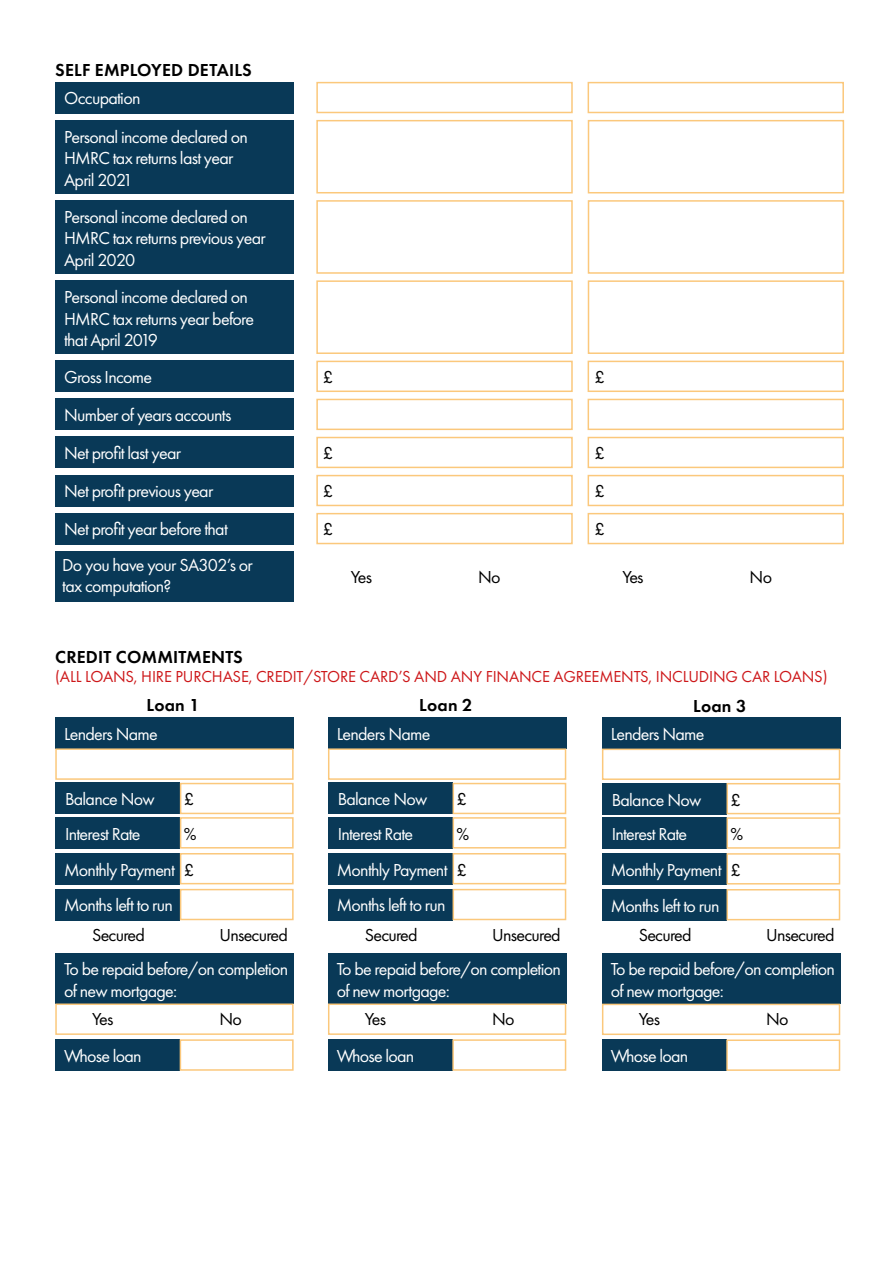
<style>
.page{position:relative;width:893px;height:1263px;background:#fff}
.page>*{position:absolute;margin:0;border:0;box-sizing:border-box;transform-origin:0 0}
.t1{font:18px/21.6px "Futura PT";letter-spacing:-.04em;color:#fff}
.t2{font:18px "Futura PT";letter-spacing:-.04em;color:#000}
.t3{font:600 18px "Futura PT";letter-spacing:.01em;color:#000}
.t4{font:16.5px "Futura PT";letter-spacing:-.01em;color:#cd1719}
.s1{color:#000}
</style>
<div class="page">
<div style="left:55px;top:82px;width:239px;height:31px;background:#093957"></div>
<div style="left:316px;top:82px;width:257px;height:31px;border:2px solid #fbc87c"></div>
<div style="left:588px;top:82px;width:256px;height:31px;border:2px solid #fbc87c"></div>
<div style="left:316px;top:120px;width:257px;height:73px;border:2px solid #fbc87c"></div>
<div style="left:588px;top:120px;width:256px;height:73px;border:2px solid #fbc87c"></div>
<div style="left:55px;top:120px;width:239px;height:73px;background:#093957"></div>
<div style="left:316px;top:200px;width:257px;height:74px;border:2px solid #fbc87c"></div>
<div style="left:588px;top:200px;width:256px;height:74px;border:2px solid #fbc87c"></div>
<div style="left:55px;top:200px;width:239px;height:74px;background:#093957"></div>
<div style="left:316px;top:280px;width:257px;height:74px;border:2px solid #fbc87c"></div>
<div style="left:588px;top:280px;width:256px;height:74px;border:2px solid #fbc87c"></div>
<div style="left:55px;top:280px;width:239px;height:74px;background:#093957"></div>
<div style="left:55px;top:361px;width:239px;height:31px;background:#093957"></div>
<div style="left:316px;top:361px;width:257px;height:31px;border:2px solid #fbc87c"></div>
<div style="left:588px;top:361px;width:256px;height:31px;border:2px solid #fbc87c"></div>
<div style="left:55px;top:399px;width:239px;height:31px;background:#093957"></div>
<div style="left:316px;top:399px;width:257px;height:31px;border:2px solid #fbc87c"></div>
<div style="left:588px;top:399px;width:256px;height:31px;border:2px solid #fbc87c"></div>
<div style="left:55px;top:437px;width:239px;height:31px;background:#093957"></div>
<div style="left:316px;top:437px;width:257px;height:31px;border:2px solid #fbc87c"></div>
<div style="left:588px;top:437px;width:256px;height:31px;border:2px solid #fbc87c"></div>
<div style="left:55px;top:475px;width:239px;height:31px;background:#093957"></div>
<div style="left:316px;top:475px;width:257px;height:31px;border:2px solid #fbc87c"></div>
<div style="left:588px;top:475px;width:256px;height:31px;border:2px solid #fbc87c"></div>
<div style="left:55px;top:513px;width:239px;height:31px;background:#093957"></div>
<div style="left:316px;top:513px;width:257px;height:31px;border:2px solid #fbc87c"></div>
<div style="left:588px;top:513px;width:256px;height:31px;border:2px solid #fbc87c"></div>
<div style="left:55px;top:551px;width:239px;height:51px;background:#093957"></div>
<div style="left:55px;top:717px;width:239px;height:31px;background:#093957"></div>
<div style="left:55px;top:748px;width:239px;height:32px;border:2px solid #fbc87c"></div>
<div style="left:55px;top:783px;width:125px;height:31px;background:#093957"></div>
<div style="left:180px;top:783px;width:114px;height:31px;border:2px solid #fbc87c"></div>
<div style="left:55px;top:817px;width:125px;height:31px;background:#093957"></div>
<div style="left:180px;top:817px;width:114px;height:31px;border:2px solid #fbc87c"></div>
<div style="left:55px;top:853px;width:125px;height:31px;background:#093957"></div>
<div style="left:180px;top:853px;width:114px;height:31px;border:2px solid #fbc87c"></div>
<div style="left:55px;top:889px;width:125px;height:31px;background:#093957"></div>
<div style="left:180px;top:889px;width:114px;height:31px;border:2px solid #fbc87c"></div>
<div style="left:55px;top:952px;width:239px;height:51px;background:#093957"></div>
<div style="left:55px;top:1003px;width:239px;height:32px;border:2px solid #fbc87c"></div>
<div style="left:55px;top:1039px;width:125px;height:32px;background:#093957"></div>
<div style="left:180px;top:1039px;width:114px;height:32px;border:2px solid #fbc87c"></div>
<div style="left:328px;top:717px;width:238px;height:31px;background:#093957"></div>
<div style="left:328px;top:748px;width:238px;height:32px;border:2px solid #fbc87c"></div>
<div style="left:328px;top:783px;width:124px;height:31px;background:#093957"></div>
<div style="left:453px;top:783px;width:113px;height:31px;border:2px solid #fbc87c"></div>
<div style="left:328px;top:817px;width:124px;height:31px;background:#093957"></div>
<div style="left:453px;top:817px;width:113px;height:31px;border:2px solid #fbc87c"></div>
<div style="left:328px;top:853px;width:124px;height:31px;background:#093957"></div>
<div style="left:453px;top:853px;width:113px;height:31px;border:2px solid #fbc87c"></div>
<div style="left:328px;top:889px;width:124px;height:31px;background:#093957"></div>
<div style="left:453px;top:889px;width:113px;height:31px;border:2px solid #fbc87c"></div>
<div style="left:328px;top:952px;width:238px;height:51px;background:#093957"></div>
<div style="left:328px;top:1003px;width:238px;height:32px;border:2px solid #fbc87c"></div>
<div style="left:328px;top:1039px;width:124px;height:32px;background:#093957"></div>
<div style="left:452px;top:1039px;width:114px;height:32px;border:2px solid #fbc87c"></div>
<div style="left:602px;top:717px;width:238px;height:31px;background:#093957"></div>
<div style="left:602px;top:748px;width:238px;height:32px;border:2px solid #fbc87c"></div>
<div style="left:602px;top:783px;width:124px;height:31px;background:#093957"></div>
<div style="left:726px;top:783px;width:114px;height:31px;border:2px solid #fbc87c"></div>
<div style="left:602px;top:817px;width:124px;height:32px;background:#093957"></div>
<div style="left:726px;top:817px;width:114px;height:32px;border:2px solid #fbc87c"></div>
<div style="left:602px;top:853px;width:124px;height:31px;background:#093957"></div>
<div style="left:726px;top:853px;width:114px;height:31px;border:2px solid #fbc87c"></div>
<div style="left:602px;top:889px;width:124px;height:31px;background:#093957"></div>
<div style="left:726px;top:889px;width:114px;height:31px;border:2px solid #fbc87c"></div>
<div style="left:602px;top:953px;width:238px;height:51px;background:#093957"></div>
<div style="left:602px;top:1004px;width:238px;height:31px;border:2px solid #fbc87c"></div>
<div style="left:602px;top:1039px;width:124px;height:32px;background:#093957"></div>
<div style="left:726px;top:1039px;width:114px;height:32px;border:2px solid #fbc87c"></div>
<p class="t3" style="left:55px;top:59px;width:198px">SELF EMPLOYED DETAILS</p>
<p class="t1" style="left:64px;top:79px;width:185px;line-height:38.1px">Occupation<br>Personal income declared on</p>
<p class="t1" style="left:64px;top:147px;width:171px">HMRC tax returns last year<br>April 2021</p>
<p class="t1" style="left:64px;top:206px;width:203px">Personal income declared on<br>HMRC tax returns previous year<br>April 2020</p>
<p class="t1" style="left:64px;top:286px;width:192px">Personal income declared on<br>HMRC tax returns year before that April 2019</p>
<p class="t1" style="left:64px;top:366px;width:90px">Gross Income</p>
<p class="t2" style="left:323px;top:366px;width:12px">£</p>
<p class="t2" style="left:594px;top:366px;width:12px">£</p>
<p class="t1" style="left:64px;top:396px;width:169px;line-height:38.1px">Number of years accounts<br>Net profit last year</p>
<p class="t2" style="left:323px;top:443px;width:12px">£</p>
<p class="t2" style="left:594px;top:443px;width:12px">£</p>
<p class="t1" style="left:64px;top:480px;width:151px">Net profit previous year</p>
<p class="t2" style="left:323px;top:481px;width:12px">£</p>
<p class="t2" style="left:594px;top:481px;width:12px">£</p>
<p class="t1" style="left:64px;top:519px;width:165px">Net profit year before that</p>
<p class="t2" style="left:323px;top:519px;width:12px">£</p>
<p class="t2" style="left:594px;top:519px;width:12px">£</p>
<p class="t1" style="left:62px;top:554px;width:192px">Do you have your SA302’s or tax computation?</p>
<p class="t2" style="left:351px;top:567px;width:23px">Yes</p>
<p class="t2" style="left:478px;top:567px;width:24px">No</p>
<p class="t2" style="left:622px;top:567px;width:23px">Yes</p>
<p class="t2" style="left:750px;top:567px;width:24px">No</p>
<p class="t3" style="left:55px;top:645px;width:189px">CREDIT COMMITMENTS</p>
<p class="t4" style="left:55px;top:667px;width:774px">(ALL LOANS, HIRE PURCHASE, CREDIT/STORE CARD’S AND ANY FINANCE AGREEMENTS, INCLUDING CAR LOANS)</p>
<p class="t3" style="left:147px;top:694px;width:55px">Loan 1</p>
<p class="t3" style="left:419px;top:694px;width:55px">Loan 2</p>
<p class="t3" style="left:693px;top:694px;width:55px">Loan 3</p>
<p class="t1" style="left:64px;top:723px;width:95px">Lenders Name</p>
<p class="t1" style="left:337px;top:723px;width:95px">Lenders Name</p>
<p class="t1" style="left:611px;top:723px;width:95px">Lenders Name</p>
<p class="t1" style="left:65px;top:788px;width:91px">Balance Now</p>
<p class="t2" style="left:184px;top:789px;width:12px">£</p>
<p class="t1" style="left:65px;top:823px;width:77px">Interest Rate</p>
<p class="t1" style="left:64px;top:816px;width:134px;line-height:35.8px;text-indent:120px"><span class="s1">%<br></span>Monthly Payment <span class="s1">£<br></span>Months left to run</p>
<p class="t2" style="left:92px;top:924px;width:54px">Secured</p>
<p class="t2" style="left:219px;top:924px;width:70px">Unsecured</p>
<p class="t1" style="left:64px;top:958px;width:226px">To be repaid before/on completion of new mortgage:</p>
<p class="t2" style="left:92px;top:1008px;width:23px">Yes</p>
<p class="t2" style="left:219px;top:1008px;width:24px">No</p>
<p class="t1" style="left:64px;top:1045px;width:79px">Whose loan</p>
<p class="t1" style="left:338px;top:788px;width:91px">Balance Now</p>
<p class="t2" style="left:457px;top:789px;width:12px">£</p>
<p class="t1" style="left:338px;top:823px;width:77px">Interest Rate</p>
<p class="t1" style="left:337px;top:816px;width:134px;line-height:35.8px;text-indent:120px"><span class="s1">%<br></span>Monthly Payment <span class="s1">£<br></span>Months left to run</p>
<p class="t2" style="left:365px;top:924px;width:54px">Secured</p>
<p class="t2" style="left:492px;top:924px;width:70px">Unsecured</p>
<p class="t1" style="left:337px;top:958px;width:226px">To be repaid before/on completion of new mortgage:</p>
<p class="t2" style="left:365px;top:1008px;width:23px">Yes</p>
<p class="t2" style="left:492px;top:1008px;width:24px">No</p>
<p class="t1" style="left:337px;top:1045px;width:79px">Whose loan</p>
<p class="t1" style="left:612px;top:789px;width:91px">Balance Now</p>
<p class="t2" style="left:730px;top:789px;width:12px">£</p>
<p class="t1" style="left:612px;top:823px;width:77px">Interest Rate</p>
<p class="t1" style="left:611px;top:816px;width:134px;line-height:35.8px;text-indent:120px"><span class="s1">%<br></span>Monthly Payment <span class="s1">£<br></span>Months left to run</p>
<p class="t2" style="left:639px;top:924px;width:54px">Secured</p>
<p class="t2" style="left:766px;top:924px;width:70px">Unsecured</p>
<p class="t1" style="left:611px;top:958px;width:226px">To be repaid before/on completion of new mortgage:</p>
<p class="t2" style="left:639px;top:1008px;width:23px">Yes</p>
<p class="t2" style="left:766px;top:1008px;width:24px">No</p>
<p class="t1" style="left:611px;top:1045px;width:79px">Whose loan</p>
</div>
